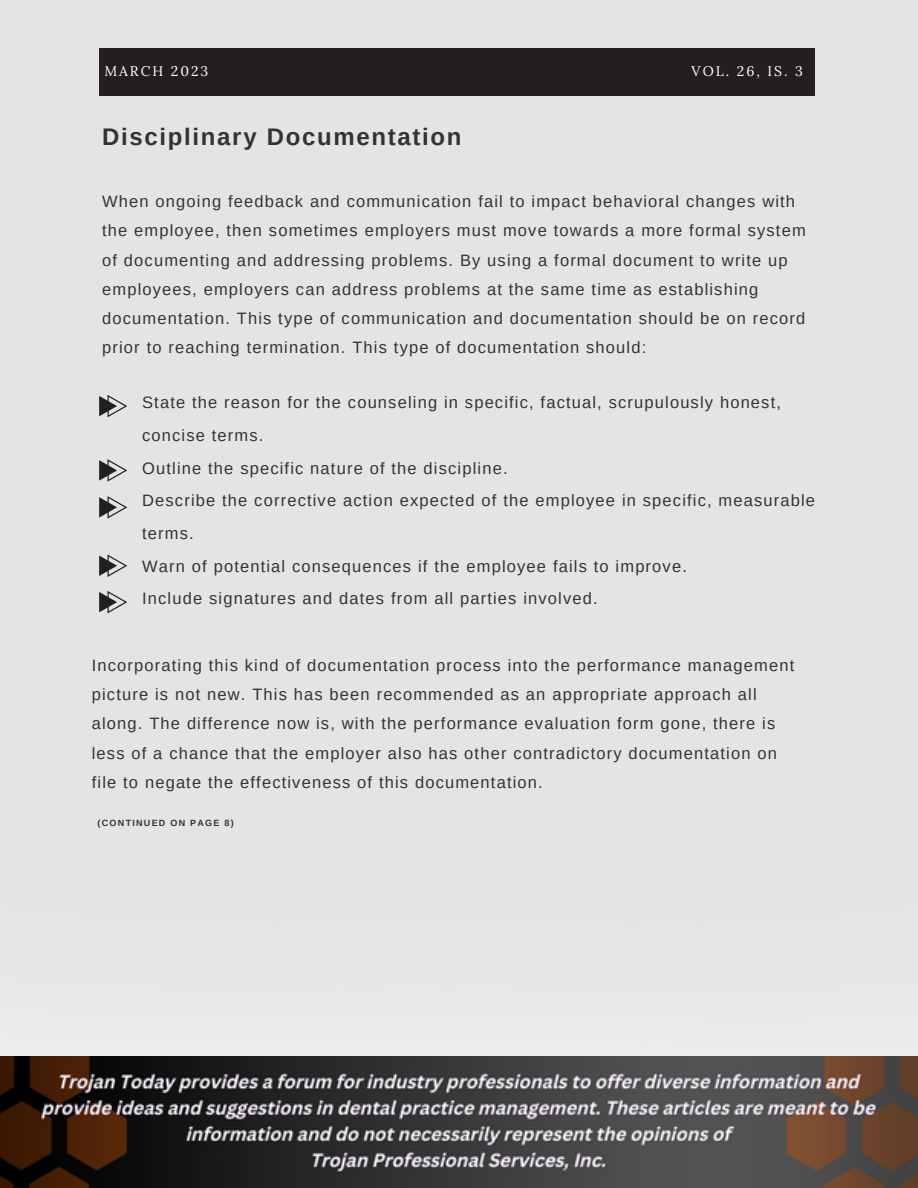
<style>
.page{position:relative;width:918px;height:1188px;background:#e2e5e4}
.page>*{position:absolute;margin:0;border:0;box-sizing:border-box;transform-origin:0 0}
.t1{font:700 24px "Arimo";letter-spacing:.07em;color:#323432}
.t2{font:16.5px/29.2px "Arimo";letter-spacing:.07em;color:#323432}
.t3{font:13.95px "Lora";letter-spacing:.14em;color:#fff}
.t4{font:700 9px "Arimo";letter-spacing:.14em;color:#323432}
</style>
<div class="page">
<div style="left:99px;top:49px;width:715px;height:46px;background:#231e20"></div>
<svg style="left:99px;top:395px;width:28px;height:22px"></svg>
<svg style="left:99px;top:554px;width:28px;height:23px"></svg>
<svg style="left:99px;top:459px;width:28px;height:23px"></svg>
<svg style="left:99px;top:496px;width:28px;height:23px"></svg>
<svg style="left:99px;top:591px;width:28px;height:22px"></svg>
<img style="left:0;top:1057px;width:918px;height:131px">
<p class="t3" style="left:104px;top:62px;width:105px">MARCH 2023</p>
<p class="t3" style="left:692px;top:62px;width:113px">VOL. 26, IS. 3</p>
<h1 class="t1" style="left:102px;top:123px;width:361px">Disciplinary Documentation</h1>
<p class="t2" style="left:102px;top:187px;width:705px">When ongoing feedback and communication fail to impact behavioral changes with the employee, then sometimes employers must move towards a more formal system of documenting and addressing problems. By using a formal document to write up employees, employers can address problems at the same time as establishing documentation. This type of communication and documentation should be on record prior to reaching termination. This type of documentation should:</p>
<p class="t2" style="left:142px;top:386px;width:674px;line-height:32.7px">State the reason for the counseling in specific, factual, scrupulously honest, concise terms.<br>Outline the specific nature of the discipline.<br>Describe the corrective action expected of the employee in specific, measurable terms.<br>Warn of potential consequences if the employee fails to improve.<br>Include signatures and dates from all parties involved.</p>
<p class="t2" style="left:92px;top:650px;width:704px">Incorporating this kind of documentation process into the performance management picture is not new. This has been recommended as an appropriate approach all along. The difference now is, with the performance evaluation form gone, there is less of a chance that the employer also has other contradictory documentation on file to negate the effectiveness of this documentation.</p>
<p class="t4" style="left:98px;top:818px;width:138px">(CONTINUED ON PAGE 8)</p>
</div>
